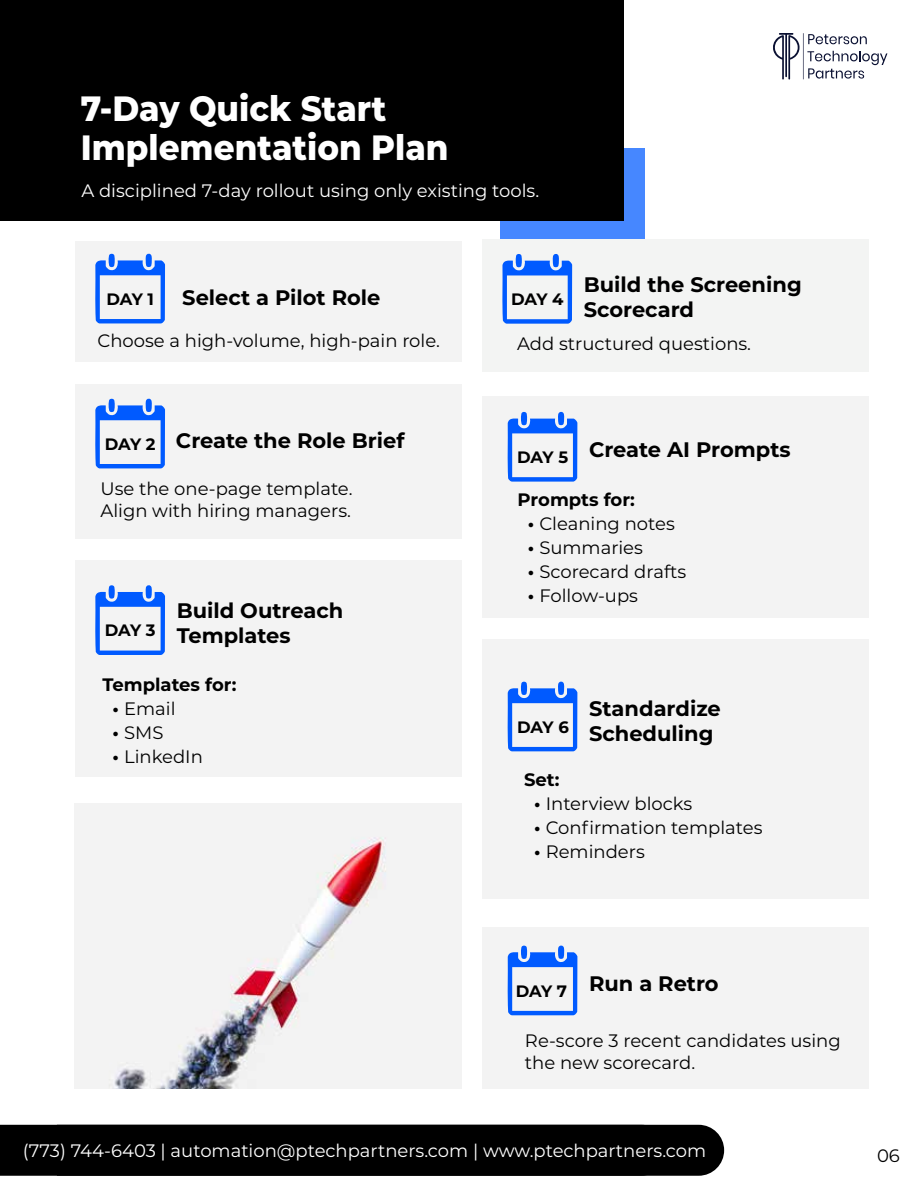
<style>
.page{position:relative;width:918px;height:1188px;background:#fff}
.page>*{position:absolute;margin:0;border:0;box-sizing:border-box;transform-origin:0 0}
.t1{font:800 35.1px/39px "Montserrat";color:#fff;scale:.93 1}
.t2{font:700 21px/25.2px "Montserrat";color:#000}
.t3{font:18px/21.6px "Montserrat";color:#000}
.t4{font:18px "Montserrat";color:#fff}
.t5{font:700 18px "Montserrat";color:#000}
.t6{font:700 16.5px "Montserrat";letter-spacing:-.025em;color:#000}
.s1{font-weight:700}
</style>
<div class="page">
<img style="left:75px;top:803px;width:386px;height:286px">
<div style="left:500px;top:149px;width:145px;height:96px;background:#4687ff"></div>
<div style="left:0;top:0;width:624px;height:221px;background:#000"></div>
<div style="left:75px;top:241px;width:386px;height:120px;background:#f3f3f3"></div>
<div style="left:75px;top:384px;width:386px;height:155px;background:#f3f3f3"></div>
<div style="left:75px;top:560px;width:386px;height:217px;background:#f3f3f3"></div>
<div style="left:482px;top:240px;width:387px;height:132px;background:#f3f4f3"></div>
<div style="left:482px;top:396px;width:387px;height:221px;background:#f3f3f3"></div>
<div style="left:482px;top:639px;width:387px;height:259px;background:#f3f3f3"></div>
<div style="left:482px;top:927px;width:387px;height:162px;background:#f3f3f3"></div>
<svg style="left:95px;top:253px;width:70px;height:71px"></svg>
<svg style="left:95px;top:398px;width:70px;height:71px"></svg>
<svg style="left:95px;top:585px;width:70px;height:70px"></svg>
<svg style="left:502px;top:254px;width:70px;height:70px"></svg>
<svg style="left:507px;top:411px;width:71px;height:71px"></svg>
<svg style="left:507px;top:681px;width:71px;height:70px"></svg>
<svg style="left:507px;top:945px;width:71px;height:70px"></svg>
<svg style="left:773px;top:33px;width:114px;height:47px"></svg>
<div style="left:0;top:1125px;width:724px;height:51px;background:#000"></div>
<h1 class="t1" style="left:81px;top:91px;width:397px">7-Day Quick Start<br>Implementation Plan</h1>
<p class="t4" style="left:81px;top:182px;width:459px">A disciplined 7-day rollout using only existing tools.</p>
<p class="t6" style="left:106px;top:292px;width:49px">DAY 1</p>
<p class="t2" style="left:182px;top:286px;width:200px">Select a Pilot Role</p>
<p class="t6" style="left:511px;top:292px;width:54px">DAY 4</p>
<p class="t2" style="left:584px;top:273px;width:219px">Build the Screening<br>Scorecard</p>
<p class="t3" style="left:97px;top:330px;width:344px">Choose a high-volume, high-pain role.</p>
<p class="t2" style="left:105px;top:429px;width:301px"><sub>DAY</sub> <sub>2</sub> Create the Role Brief</p>
<p class="t3" style="left:100px;top:478px;width:254px">Use the one-page template.<br>Align with hiring managers.</p>
<p class="t6" style="left:105px;top:623px;width:52px">DAY 3</p>
<p class="t2" style="left:177px;top:599px;width:168px">Build Outreach<br>Templates</p>
<p class="t5" style="left:102px;top:677px;width:136px">Templates for:</p>
<p class="t3" style="left:113px;top:698px;width:64px"><span class="s1">•</span> Email</p>
<p class="t3" style="left:113px;top:722px;width:52px"><span class="s1">•</span> SMS</p>
<p class="t3" style="left:113px;top:746px;width:92px"><span class="s1">•</span> LinkedIn</p>
<p class="t3" style="left:517px;top:334px;width:236px">Add structured questions.</p>
<p class="t2" style="left:517px;top:438px;width:275px"><sub>DAY</sub> <sub>5</sub> Create AI Prompts</p>
<p class="t5" style="left:518px;top:492px;width:119px">Prompts for:</p>
<p class="t3" style="left:528px;top:514px;width:149px"><span class="s1">•</span> Cleaning notes</p>
<p class="t3" style="left:528px;top:538px;width:117px"><span class="s1">•</span> Summaries</p>
<p class="t3" style="left:528px;top:562px;width:160px"><span class="s1">•</span> Scorecard drafts</p>
<p class="t3" style="left:528px;top:586px;width:112px"><span class="s1">•</span> Follow-ups</p>
<p class="t6" style="left:517px;top:720px;width:53px">DAY 6</p>
<p class="t2" style="left:589px;top:697px;width:133px">Standardize<br>Scheduling</p>
<p class="t5" style="left:524px;top:772px;width:37px">Set:</p>
<p class="t3" style="left:534px;top:794px;width:159px"><span class="s1">•</span> Interview blocks</p>
<p class="t3" style="left:534px;top:818px;width:230px"><span class="s1">•</span> Confirmation templates</p>
<p class="t3" style="left:534px;top:842px;width:112px"><span class="s1">•</span> Reminders</p>
<p class="t2" style="left:516px;top:973px;width:204px"><sub>DAY</sub> <sub>7</sub> Run a Retro</p>
<p class="t3" style="left:525px;top:1030px;width:317px">Re-score 3 recent candidates using the new scorecard.</p>
<p class="t4" style="left:23px;top:1142px;width:685px">(773) 744-6403 | automation@ptechpartners.com | www.ptechpartners.com</p>
<p class="t3" style="left:877px;top:1145px;width:24px">06</p>
</div>
